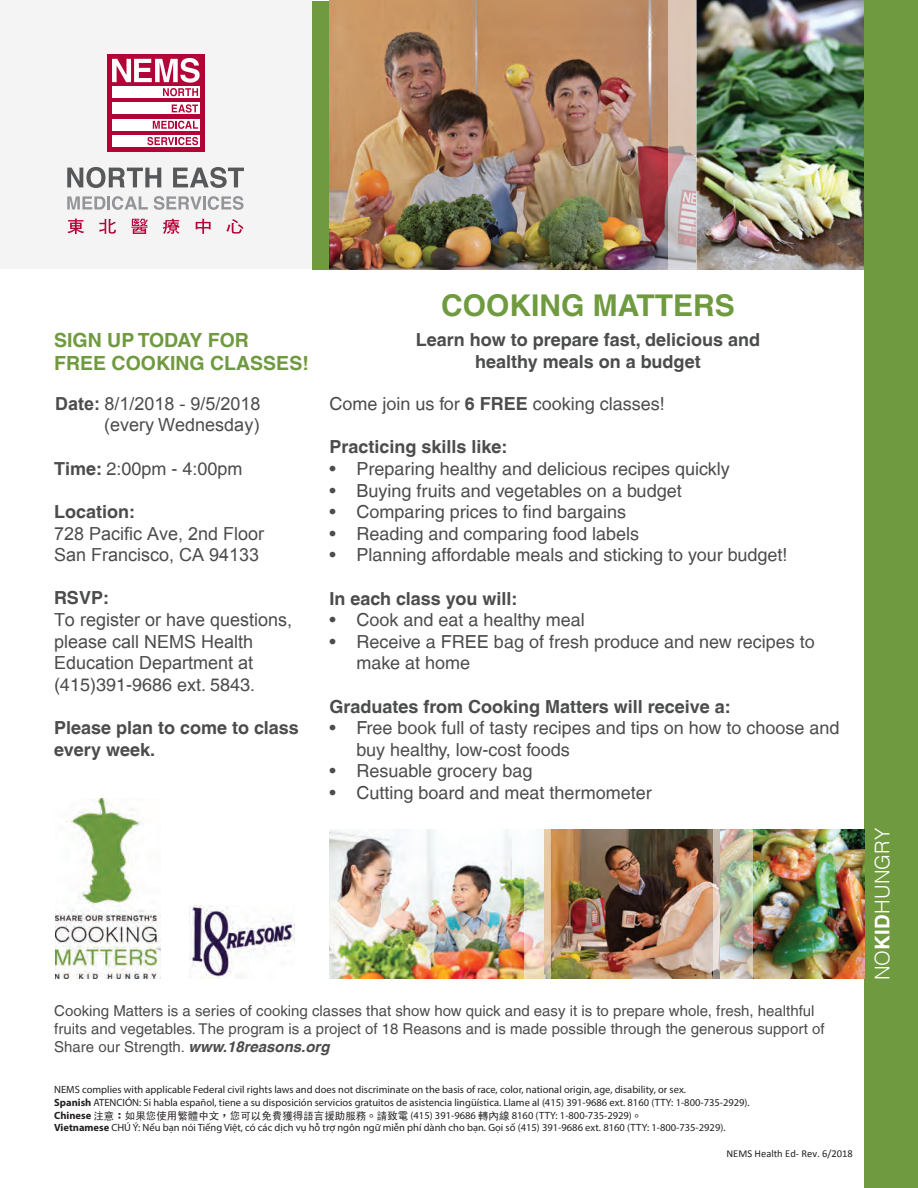
<style>
.page{position:relative;width:918px;height:1188px;background:#fff}
.page>*{position:absolute;margin:0;border:0;box-sizing:border-box;transform-origin:0 0}
.t1{font:700 30px "Helvetica";color:#6f9a3f}
.t2{font:300 20.25px "Helvetica";letter-spacing:.01em;color:#fff}
.t3{font:700 19.5px/23.4px "Helvetica";color:#6f9a3f}
.t4{font:18px/21.6px "Helvetica";color:#4b4c4d}
.t5{font:700 18px/21.6px "Helvetica";color:#4b4c4d;text-align:center}
.t6{font:18px/21.6px "Arial";color:#4b4c4d}
.t7{font:15px/18px "Helvetica";color:#4b4c4d}
.t8{font:10.5px/12.6px "Myriad Pro";color:#231f20}
.t9{font:10.5px "Calibri";color:#231f20}
.s1{font-weight:700}
.s2{font-weight:700;font-style:italic}
.s3{font-family:"TSC F Hei M5 TT"}
</style>
<div class="page">
<div style="left:312px;top:1px;width:17px;height:268px;background:#6f9a3f"></div>
<div style="left:864px;top:0;width:54px;height:1188px;background:#6f9a3f"></div>
<img style="left:56px;top:799px;width:104px;height:180px">
<div style="left:0;top:1px;width:312px;height:268px;background:#f4f4f4"></div>
<img style="left:329px;top:0;width:535px;height:269px">
<svg style="left:668px;top:0;width:29px;height:269px;background:#d2c0b9"></svg>
<img style="left:189px;top:905px;width:105px;height:74px">
<div style="left:107px;top:54px;width:97px;height:97px;background:#b30437"></div>
<svg style="left:112px;top:96px;width:88px;height:2px"></svg>
<div style="left:112px;top:135px;width:88px;height:12px;background:#fff"></div>
<div style="left:112px;top:119px;width:88px;height:11px;background:#fff"></div>
<div style="left:112px;top:103px;width:88px;height:11px;background:#fff"></div>
<svg style="left:172px;top:104px;width:26px;height:9px"></svg>
<svg style="left:153px;top:121px;width:45px;height:8px"></svg>
<svg style="left:147px;top:137px;width:51px;height:8px"></svg>
<svg style="left:112px;top:58px;width:88px;height:38px"></svg>
<svg style="left:67px;top:167px;width:94px;height:21px"></svg>
<svg style="left:173px;top:167px;width:71px;height:21px"></svg>
<svg style="left:67px;top:196px;width:81px;height:14px"></svg>
<svg style="left:154px;top:196px;width:90px;height:14px"></svg>
<svg style="left:67px;top:219px;width:17px;height:15px"></svg>
<svg style="left:99px;top:219px;width:17px;height:15px"></svg>
<svg style="left:131px;top:219px;width:17px;height:15px"></svg>
<svg style="left:163px;top:219px;width:17px;height:15px"></svg>
<svg style="left:196px;top:219px;width:15px;height:15px"></svg>
<svg style="left:226px;top:219px;width:18px;height:15px"></svg>
<img style="left:329px;top:829px;width:536px;height:150px">
<img style="left:713px;top:829px;width:39px;height:150px">
<svg style="left:524px;top:829px;width:27px;height:150px"></svg>
<h3 class="t3" style="left:54px;top:328px;width:256px">SIGN UP TODAY FOR<br>FREE COOKING CLASSES!</h3>
<h3 class="t6" style="left:55px;top:393px;width:207px;text-align:right"><span class="s1">Date:</span> 8/1/2018 - 9/5/2018 (every Wednesday)</h3>
<h3 class="t4" style="left:54px;top:458px;width:190px"><span class="s1">Time:</span> 2:00pm - 4:00pm</h3>
<h3 class="t5" style="left:54px;top:501px;width:82px">Location:</h3>
<h3 class="t6" style="left:54px;top:523px;width:212px">728 Pacific Ave, 2nd Floor<br>San Francisco, CA 94133</h3>
<h3 class="t5" style="left:54px;top:587px;width:57px">RSVP:</h3>
<h3 class="t6" style="left:54px;top:609px;width:240px">To register or have questions, please call NEMS Health<br>Education Department at</h3>
<h3 class="t4" style="left:54px;top:674px;width:203px">(415)391-9686 ext. 5843.</h3>
<h3 class="t5" style="left:54px;top:717px;width:246px;text-align:left">Please plan to come to class every week.</h3>
<h1 class="t1" style="left:441px;top:287px;width:295px">COOKING MATTERS</h1>
<h3 class="t5" style="left:416px;top:329px;width:346px">Learn how to prepare fast, delicious and healthy meals on a budget</h3>
<h3 class="t4" style="left:329px;top:393px;width:337px">Come join us for <span class="s1">6 FREE</span> cooking classes!</h3>
<h3 class="t5" style="left:329px;top:436px;width:180px">Practicing skills like:</h3>
<h3 class="t4" style="left:329px;top:458px;width:402px">• Preparing healthy and delicious recipes quickly</h3>
<h3 class="t4" style="left:329px;top:479px;width:354px">• Buying fruits and vegetables on a budget</h3>
<h3 class="t4" style="left:329px;top:501px;width:298px">• Comparing prices to find bargains</h3>
<h3 class="t4" style="left:329px;top:523px;width:311px">• Reading and comparing food labels</h3>
<h3 class="t4" style="left:329px;top:544px;width:460px">• Planning affordable meals and sticking to your budget!</h3>
<h3 class="t5" style="left:329px;top:587px;width:190px">In each class you will:</h3>
<h3 class="t4" style="left:329px;top:609px;width:257px">• Cook and eat a healthy meal</h3>
<h3 class="t4" style="left:356px;top:631px;width:460px;text-indent:-27px">• Receive a FREE bag of fresh produce and new recipes to make at home</h3>
<h3 class="t5" style="left:329px;top:695px;width:403px">Graduates from Cooking Matters will receive a:</h3>
<h3 class="t4" style="left:356px;top:717px;width:485px;text-indent:-27px">• Free book full of tasty recipes and tips on how to choose and buy healthy, low-cost foods</h3>
<h3 class="t4" style="left:329px;top:760px;width:205px">• Resuable grocery bag</h3>
<h3 class="t4" style="left:329px;top:782px;width:324px">• Cutting board and meat thermometer</h3>
<p class="t7" style="left:54px;top:1002px;width:772px">Cooking Matters is a series of cooking classes that show how quick and easy it is to prepare whole, fresh, healthful fruits and vegetables. The program is a project of 18 Reasons and is made possible through the generous support of<br>Share our Strength. <span class="s2">www.18reasons.org</span></p>
<p class="t8" style="left:54px;top:1083px;width:697px">NEMS complies with applicable Federal civil rights laws and does not discriminate on the basis of race, color, national origin, age, disability, or sex.<br><span class="s1">Spanish</span> ATENCIÓN: Si habla español, tiene a su disposición servicios gratuitos de asistencia lingüística. Llame al (415) 391-9686 ext. 8160 (TTY: 1-800-735-2929).<br><span class="s1">Chinese</span> <span class="s3">注意：如果您使用繁體中文，您可以免費獲得語言援助服務。請致電</span> (415) 391-9686 <span class="s3">轉內線</span> 8160 (TTY: 1-800-735-2929)<span class="s3">。<br></span><span class="s1">Vietnamese</span> CHÚ Ý: Nếu bạn nói Tiếng Việt, có các dịch vụ hỗ trợ ngôn ngữ miễn phí dành cho bạn. Gọi số (415) 391-9686 ext. 8160 (TTY: 1-800-735-2929).</p>
<p class="t9" style="left:727px;top:1147px;width:128px">NEMS Health Ed- Rev. 6/2018</p>
<h2 class="t2" style="left:865px;top:980px;width:154px;rotate:-90deg">NO<span class="s1">KID</span>HUNGRY</h2>
</div>
